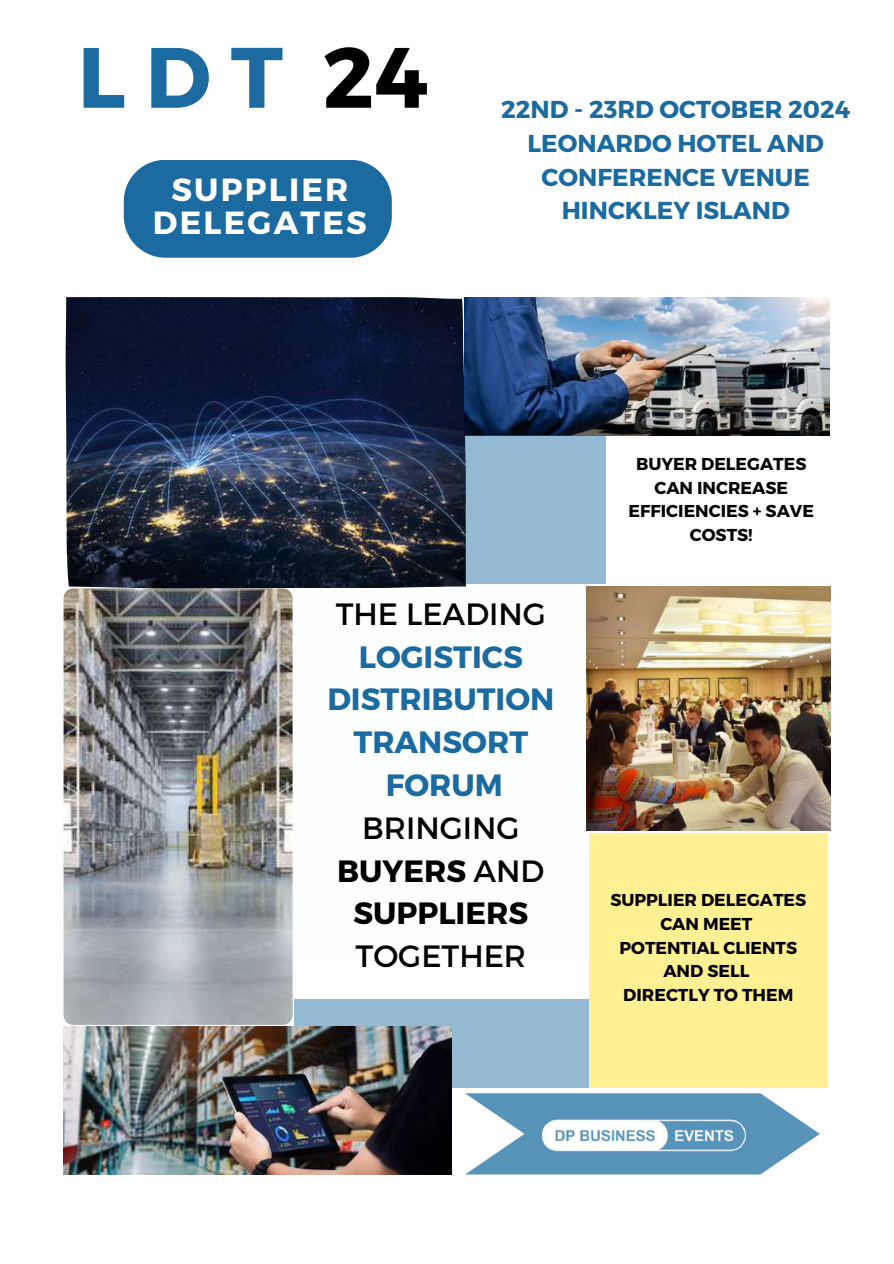
<style>
.page{position:relative;width:894px;height:1264px;background:#fff}
.page>*{position:absolute;margin:0;border:0;box-sizing:border-box;transform-origin:0 0}
.t1{font:700 85.5px "Montserrat";color:#1b6ba0}
.t2{font:700 31.95px/32.7px "Montserrat";letter-spacing:.07em;color:#fff;text-align:center}
.t3{font:700 30.75px/42.8px "Montserrat";color:#1b6ba0;text-align:center}
.t4{font:700 30.75px/42.8px "Montserrat";color:#000;text-align:center}
.t5{font:30.75px "Montserrat";color:#000}
.t6{font:700 24.45px/33.8px "Montserrat";color:#1b6ba0;text-align:center}
.t7{font:700 17.25px/23.7px "Montserrat";color:#000;text-align:center}
.s1{color:#000}
.s2{font-weight:400}
</style>
<div class="page">
<img style="left:65px;top:297px;width:400px;height:291px">
<img style="left:465px;top:297px;width:364px;height:138px">
<img style="left:64px;top:588px;width:228px;height:436px;border-radius:10px">
<img style="left:586px;top:586px;width:243px;height:244px">
<div style="left:294px;top:998px;width:295px;height:89px;background:#94b9d2"></div>
<img style="left:64px;top:1026px;width:387px;height:148px">
<div style="left:589px;top:833px;width:238px;height:254px;background:#fff193"></div>
<div style="left:465px;top:435px;width:140px;height:148px;background:#94b9d2"></div>
<svg style="left:465px;top:1093px;width:354px;height:81px"></svg>
<div style="left:124px;top:160px;width:268px;height:98px;background:#1b6ba0"></div>
<img style="left:519px;top:1100px;width:246px;height:71px">
<h1 class="t1" style="left:78px;top:22px;width:352px">LDT <span class="s1">24</span></h1>
<h2 class="t2" style="left:153px;top:172px;width:215px">SUPPLIER<br>DELEGATES</h2>
<h3 class="t6" style="left:501px;top:91px;width:350px">22ND - 23RD OCTOBER 2024<br>LEONARDO HOTEL AND<br>CONFERENCE VENUE<br>HINCKLEY ISLAND</h3>
<p class="t7" style="left:628px;top:451px;width:187px">BUYER DELEGATES<br>CAN INCREASE<br>EFFICIENCIES + SAVE<br>COSTS!</p>
<h3 class="t5" style="left:335px;top:594px;width:211px">THE LEADING</h3>
<h3 class="t3" style="left:327px;top:634px;width:228px">LOGISTICS<br>DISTRIBUTION<br>TRANSORT<br>FORUM</h3>
<h3 class="t4" style="left:337px;top:805px;width:208px"><span class="s2">BRINGING<br></span>BUYERS <span class="s2">AND<br></span>SUPPLIERS</h3>
<h3 class="t5" style="left:355px;top:936px;width:172px">TOGETHER</h3>
<p class="t7" style="left:610px;top:887px;width:197px">SUPPLIER DELEGATES<br>CAN MEET<br>POTENTIAL CLIENTS<br>AND SELL<br>DIRECTLY TO THEM</p>
</div>
